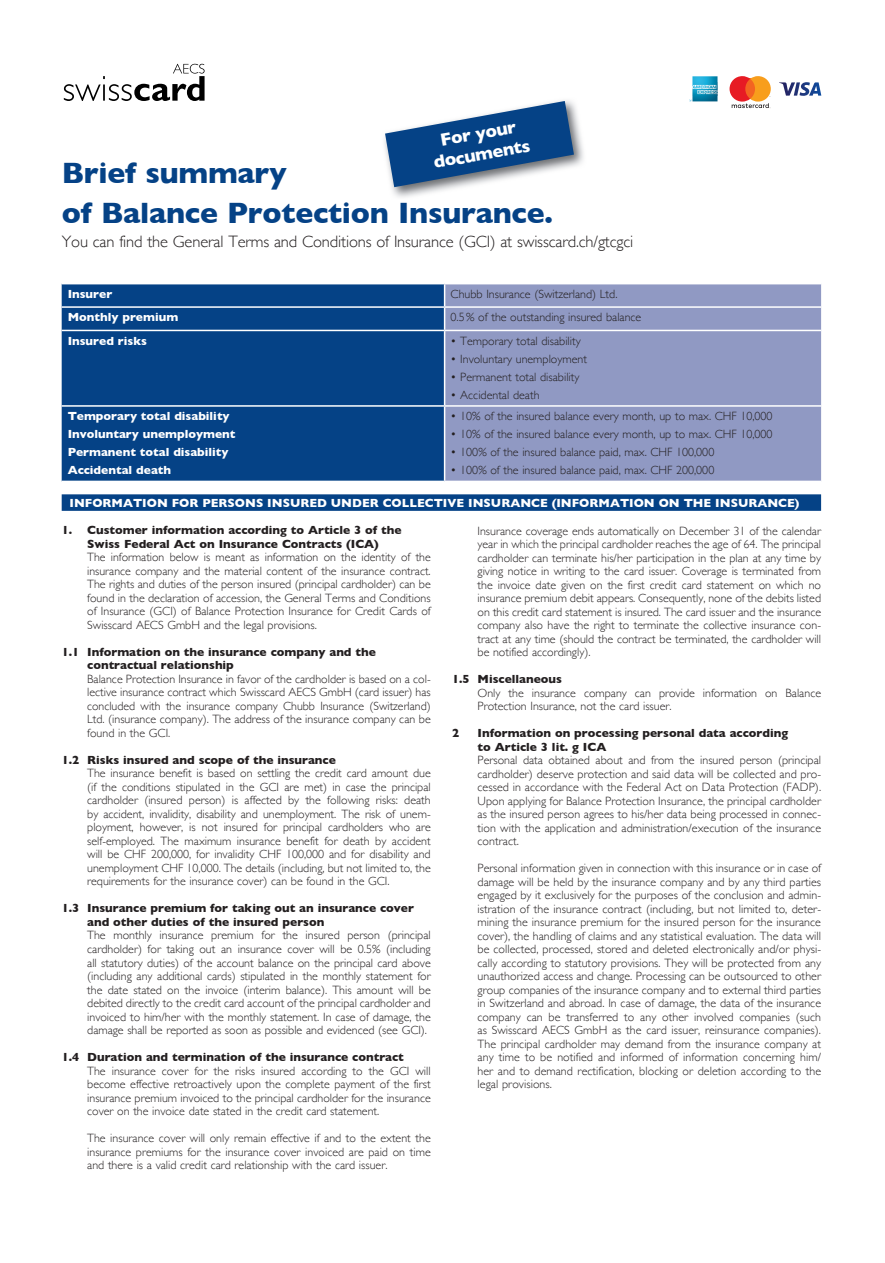
<style>
.page{position:relative;width:885px;height:1263px;background:#fff}
.page>*{position:absolute;margin:0;border:0;box-sizing:border-box;transform-origin:0 0}
.t1{font:700 30px/40.2px "Gill Sans";letter-spacing:-.01em;color:#054286}
.t2{font:700 18px/21px "Gill Sans";color:#fff;text-align:center}
.t3{font:300 16.5px "Gill Sans";letter-spacing:-.01em;color:#231f20}
.t4{font:300 12px/13.5px "Gill Sans";color:#231f20;text-align:justify}
.t5{font:700 12px/13.5px "Gill Sans";color:#231f20}
.t6{font:700 12px/18px "Gill Sans";color:#fff}
</style>
<div class="page">
<img style="left:384px;top:100px;width:200px;height:98px">
<svg style="left:385px;top:101px;width:189px;height:86px"></svg>
<svg style="left:64px;top:64px;width:140px;height:37px"></svg>
<svg style="left:689px;top:76px;width:28px;height:26px"></svg>
<svg style="left:779px;top:82px;width:42px;height:14px"></svg>
<svg style="left:729px;top:76px;width:41px;height:32px"></svg>
<div style="left:62px;top:284px;width:382px;height:197px;background:#054286"></div>
<div style="left:445px;top:284px;width:376px;height:197px;background:#9099c3"></div>
<hr style="left:62px;top:306px;width:382px;height:2px;background:#fff">
<hr style="left:62px;top:330px;width:382px;height:1px;background:#fff">
<hr style="left:62px;top:405px;width:382px;height:2px;background:#fff">
<hr style="left:444px;top:306px;width:377px;height:2px;background:#fff">
<hr style="left:444px;top:330px;width:377px;height:1px;background:#fff">
<hr style="left:444px;top:405px;width:377px;height:2px;background:#fff">
<div style="left:62px;top:494px;width:759px;height:17px;background:#054286"></div>
<h2 class="t2" style="left:428px;top:131px;width:99px;rotate:-10deg">For your documents</h2>
<h1 class="t1" style="left:62px;top:152px;width:492px">Brief summary<br>of Balance Protection Insurance.</h1>
<h3 class="t3" style="left:62px;top:229px;width:573px">You can find the General Terms and Conditions of Insurance (GCI) at swisscard.ch/gtcgci</h3>
<p class="t6" style="left:68px;top:285px;width:46px">Insurer</p>
<p class="t4" style="left:450px;top:287px;width:168px">Chubb Insurance (Switzerland) Ltd.</p>
<p class="t6" style="left:68px;top:308px;width:112px">Monthly premium</p>
<p class="t4" style="left:450px;top:310px;width:192px">0.5 % of the outstanding insured balance</p>
<p class="t6" style="left:68px;top:331px;width:81px">Insured risks</p>
<p class="t4" style="left:450px;top:333px;width:132px">• Temporary total disability</p>
<p class="t4" style="left:450px;top:351px;width:138px">• Involuntary unemployment</p>
<p class="t4" style="left:450px;top:369px;width:130px">• Permanent total disability</p>
<p class="t4" style="left:450px;top:387px;width:90px">• Accidental death</p>
<p class="t6" style="left:68px;top:407px;width:169px">Temporary total disability<br>Involuntary unemployment<br>Permanent total disability<br>Accidental death</p>
<p class="t4" style="left:450px;top:409px;width:323px">• 10% of the insured balance every month, up to max. CHF 10,000</p>
<p class="t4" style="left:450px;top:427px;width:323px">• 10% of the insured balance every month, up to max. CHF 10,000</p>
<p class="t4" style="left:450px;top:445px;width:265px">• 100% of the insured balance paid, max. CHF 100,000</p>
<p class="t4" style="left:450px;top:463px;width:265px">• 100% of the insured balance paid, max. CHF 200,000</p>
<p class="t6" style="left:69px;top:494px;width:731px">INFORMATION FOR PERSONS INSURED UNDER COLLECTIVE INSURANCE (INFORMATION ON THE INSURANCE)</p>
<p class="t5" style="left:62px;top:523px;width:341px;text-align:center">1. Customer information according to Article 3 of the<br>Swiss Federal Act on Insurance Contracts (ICA)</p>
<p class="t4" style="left:87px;top:550px;width:345px">The information below is meant as information on the identity of the insurance company and the material content of the insurance contract.<br>The rights and duties of the person insured (principal cardholder) can be found in the declaration of accession, the General Terms and Conditions of Insurance (GCI) of Balance Protection Insurance for Credit Cards of Swisscard AECS GmbH and the legal provisions.</p>
<p class="t5" style="left:87px;top:645px;width:290px;text-indent:-26px">1.1 Information on the insurance company and the contractual relationship</p>
<p class="t4" style="left:87px;top:672px;width:345px">Balance Protection Insurance in favor of the cardholder is based on a col&shy;lective insurance contract which Swisscard AECS GmbH (card issuer) has concluded with the insurance company Chubb Insurance (Switzerland)<br>Ltd. (insurance company). The address of the insurance company can be found in the GCI.</p>
<p class="t5" style="left:62px;top:753px;width:276px">1.2 Risks insured and scope of the insurance</p>
<p class="t4" style="left:87px;top:766px;width:345px">The insurance benefit is based on settling the credit card amount due (if the conditions stipulated in the GCI are met) in case the principal cardholder (insured person) is affected by the following risks: death by accident, invalidity, disability and unemployment. The risk of unem&shy;ployment, however, is not insured for principal cardholders who are self-employed. The maximum insurance benefit for death by accident will be CHF 200,000, for invalidity CHF 100,000 and for disability and unemployment CHF 10,000. The details (including, but not limited to, the requirements for the insurance cover) can be found in the GCI.</p>
<p class="t5" style="left:87px;top:901px;width:328px;text-indent:-26px">1.3 Insurance premium for taking out an insurance cover and other duties of the insured person</p>
<p class="t4" style="left:87px;top:928px;width:345px">The monthly insurance premium for the insured person (principal cardholder) for taking out an insurance cover will be 0.5% (including all statutory duties) of the account balance on the principal card above (including any additional cards) stipulated in the monthly statement for the date stated on the invoice (interim balance). This amount will be debited directly to the credit card account of the principal cardholder and invoiced to him/her with the monthly statement. In case of damage, the damage shall be reported as soon as possible and evidenced (see GCI).</p>
<p class="t5" style="left:62px;top:1050px;width:343px">1.4 Duration and termination of the insurance contract</p>
<p class="t4" style="left:87px;top:1063px;width:345px">The insurance cover for the risks insured according to the GCI will become effective retroactively upon the complete payment of the first insurance premium invoiced to the principal cardholder for the insurance cover on the invoice date stated in the credit card statement.</p>
<p class="t4" style="left:87px;top:1131px;width:345px">The insurance cover will only remain effective if and to the extent the insurance premiums for the insurance cover invoiced are paid on time and there is a valid credit card relationship with the card issuer.</p>
<p class="t4" style="left:477px;top:523px;width:345px">Insurance coverage ends automatically on December 31 of the calendar year in which the principal cardholder reaches the age of 64. The principal cardholder can terminate his/her participation in the plan at any time by giving notice in writing to the card issuer. Coverage is terminated from the invoice date given on the first credit card statement on which no insurance premium debit appears. Consequently, none of the debits listed on this credit card statement is insured. The card issuer and the insurance company also have the right to terminate the collective insurance con&shy;tract at any time (should the contract be terminated, the cardholder will be notified accordingly).</p>
<p class="t5" style="left:452px;top:672px;width:111px">1.5 Miscellaneous</p>
<p class="t4" style="left:477px;top:685px;width:345px">Only the insurance company can provide information on Balance<br>Protection Insurance, not the card issuer.</p>
<p class="t5" style="left:452px;top:726px;width:9px">2</p>
<p class="t5" style="left:477px;top:726px;width:312px">Information on processing personal data according to Article 3 lit. g ICA</p>
<p class="t4" style="left:477px;top:753px;width:345px">Personal data obtained about and from the insured person (principal cardholder) deserve protection and said data will be collected and pro&shy;cessed in accordance with the Federal Act on Data Protection (FADP).<br>Upon applying for Balance Protection Insurance, the principal cardholder as the insured person agrees to his/her data being processed in connec&shy;tion with the application and administration/execution of the insurance contract.</p>
<p class="t4" style="left:477px;top:861px;width:345px">Personal information given in connection with this insurance or in case of damage will be held by the insurance company and by any third parties engaged by it exclusively for the purposes of the conclusion and admin&shy;istration of the insurance contract (including, but not limited to, deter&shy;mining the insurance premium for the insured person for the insurance cover), the handling of claims and any statistical evaluation. The data will be collected, processed, stored and deleted electronically and/or physi&shy;cally according to statutory provisions. They will be protected from any unauthorized access and change. Processing can be outsourced to other group companies of the insurance company and to external third parties in Switzerland and abroad. In case of damage, the data of the insurance company can be transferred to any other involved companies (such as Swisscard AECS GmbH as the card issuer, reinsurance companies).<br>The principal cardholder may demand from the insurance company at any time to be notified and informed of information concerning him/ her and to demand rectification, blocking or deletion according to the legal provisions.</p>
</div>
